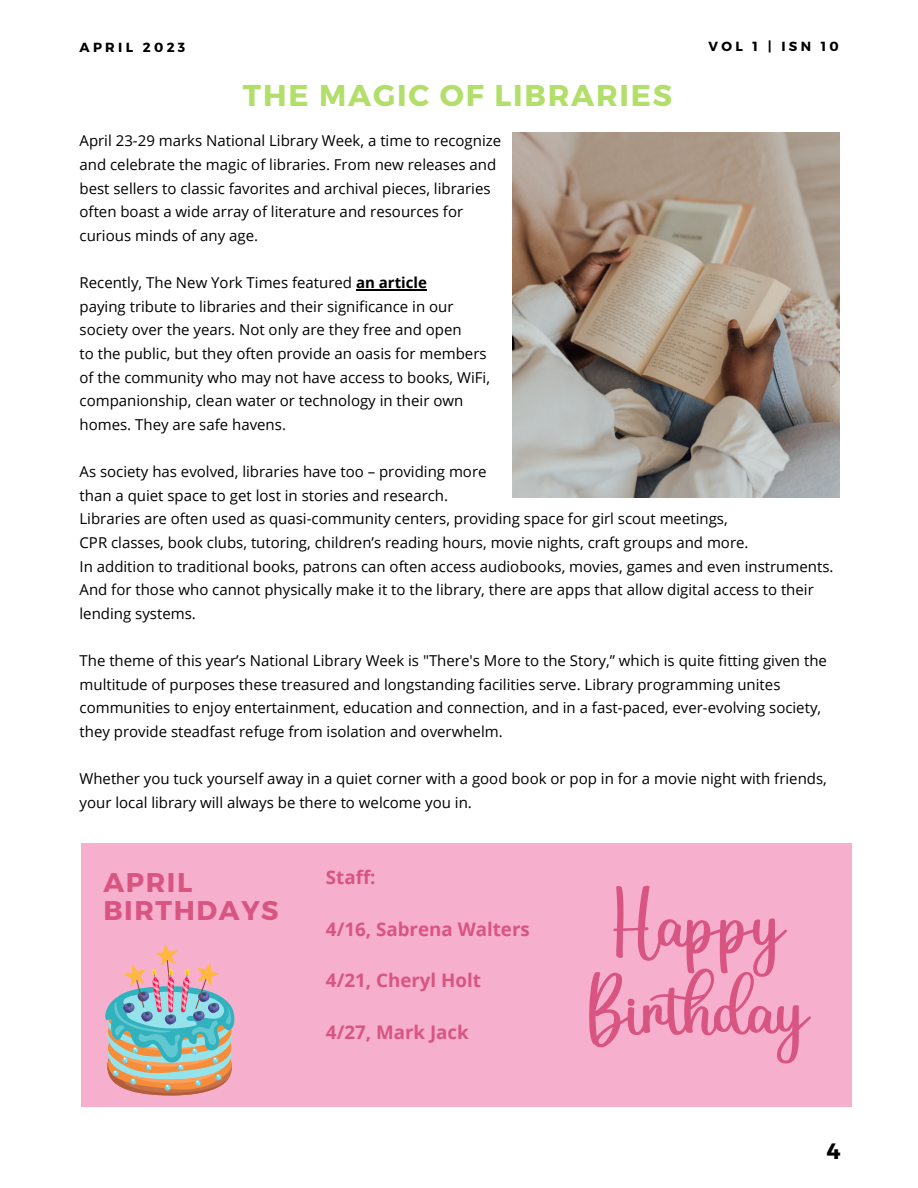
<style>
.page{position:relative;width:918px;height:1188px;background:#fff}
.page>*{position:absolute;margin:0;border:0;box-sizing:border-box;transform-origin:0 0}
.t1{font:700 30px "Montserrat";letter-spacing:.06em;color:#b2de6a}
.t2{font:700 27px/28.2px "Montserrat";letter-spacing:.06em;color:#d85582}
.t3{font:700 22.2px "Montserrat";color:#000}
.t4{font:700 18.75px "Open Sans";color:#d85582}
.t5{font:15px/23.7px "Open Sans";color:#000}
.t6{font:700 13.2px "Montserrat";letter-spacing:.25em;color:#000}
.s1{font-weight:700}
</style>
<div class="page">
<hr style="left:356px;top:289px;width:71px;height:1px;background:#000">
<div style="left:81px;top:844px;width:771px;height:263px;background:#f6afcc"></div>
<img style="left:513px;top:133px;width:326px;height:364px">
<svg style="left:589px;top:886px;width:222px;height:177px"></svg>
<svg style="left:105px;top:944px;width:130px;height:152px"></svg>
<p class="t6" style="left:80px;top:39px;width:107px">APRIL 2023</p>
<p class="t6" style="left:709px;top:38px;width:132px">VOL 1 | ISN 10</p>
<h1 class="t1" style="left:243px;top:75px;width:431px">THE MAGIC OF LIBRARIES</h1>
<p class="t5" style="left:80px;top:129px;width:423px">April 23-29 marks National Library Week, a time to recognize and celebrate the magic of libraries. From new releases and best sellers to classic favorites and archival pieces, libraries often boast a wide array of literature and resources for curious minds of any age.</p>
<p class="t5" style="left:80px;top:271px;width:412px">Recently, The New York Times featured <span class="s1">an article<br></span>paying tribute to libraries and their significance in our society over the years. Not only are they free and open<br>to the public, but they often provide an oasis for members of the community who may not have access to books, WiFi, companionship, clean water or technology in their own homes. They are safe havens.</p>
<p class="t5" style="left:80px;top:460px;width:755px">As society has evolved, libraries have too – providing more<br>than a quiet space to get lost in stories and research.<br>Libraries are often used as quasi-community centers, providing space for girl scout meetings,<br>CPR classes, book clubs, tutoring, children’s reading hours, movie nights, craft groups and more.<br>In addition to traditional books, patrons can often access audiobooks, movies, games and even instruments.<br>And for those who cannot physically make it to the library, there are apps that allow digital access to their lending systems.</p>
<p class="t5" style="left:80px;top:649px;width:749px">The theme of this year’s National Library Week is "There's More to the Story,” which is quite fitting given the multitude of purposes these treasured and longstanding facilities serve. Library programming unites communities to enjoy entertainment, education and connection, and in a fast-paced, ever-evolving society, they provide steadfast refuge from isolation and overwhelm.</p>
<p class="t5" style="left:80px;top:767px;width:749px">Whether you tuck yourself away in a quiet corner with a good book or pop in for a movie night with friends, your local library will always be there to welcome you in.</p>
<h2 class="t2" style="left:103px;top:867px;width:177px">APRIL<br>BIRTHDAYS</h2>
<p class="t4" style="left:326px;top:864px;width:51px">Staff:</p>
<p class="t4" style="left:326px;top:916px;width:205px">4/16, Sabrena Walters</p>
<p class="t4" style="left:326px;top:967px;width:157px">4/21, Cheryl Holt</p>
<p class="t4" style="left:326px;top:1019px;width:144px">4/27, Mark Jack</p>
<h3 class="t3" style="left:826px;top:1137px;width:16px">4</h3>
</div>
